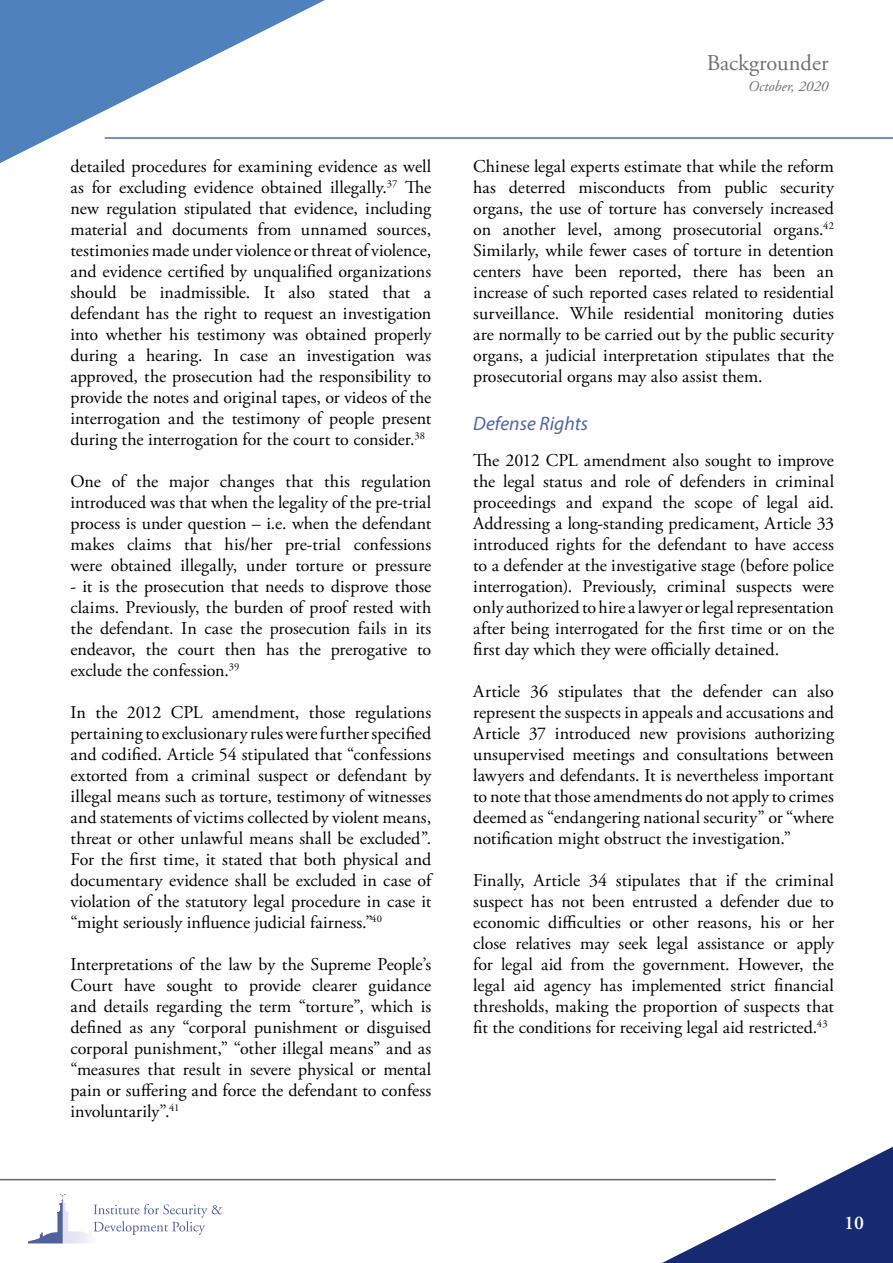
<style>
.page{position:relative;width:893px;height:1263px;background:#fff}
.page>*{position:absolute;margin:0;border:0;box-sizing:border-box;transform-origin:0 0}
.t1{font:22.5px "Adobe Garamond Pro";color:#707172}
.t2{font:italic 19.5px "Myriad Pro";color:#5065a6}
.t3{font:600 19.5px "Adobe Garamond Pro";color:#fff}
.t4{font:18px/21px "Adobe Garamond Pro";letter-spacing:-.005em;color:#000;text-align:justify}
.t5{font:italic 15px "Adobe Garamond Pro";color:#707172}
</style>
<div class="page">
<hr style="left:105px;top:137px;width:788px;height:2px;background:#5066a7">
<svg style="left:0;top:0;width:350px;height:163px"></svg>
<svg style="left:637px;top:1146px;width:256px;height:117px"></svg>
<hr style="left:0;top:1179px;width:776px;height:1px;background:#5066a7">
<svg style="left:28px;top:1194px;width:38px;height:49px"></svg>
<svg style="left:94px;top:1204px;width:128px;height:31px"></svg>
<p class="t4" style="left:70px;top:156px;width:362px">detailed procedures for examining evidence as well as for excluding evidence obtained illegally.<sup>37</sup> The new regulation stipulated that evidence, including material and documents from unnamed sources, testimonies made under violence or threat of violence, and evidence certified by unqualified organizations should be inadmissible. It also stated that a defendant has the right to request an investigation into whether his testimony was obtained properly during a hearing. In case an investigation was approved, the prosecution had the responsibility to provide the notes and original tapes, or videos of the interrogation and the testimony of people present during the interrogation for the court to consider.<sup>38</sup></p>
<p class="t4" style="left:71px;top:471px;width:362px">One of the major changes that this regulation introduced was that when the legality of the pre-trial process is under question – i.e. when the defendant makes claims that his/her pre-trial confessions were obtained illegally, under torture or pressure</p>
<p class="t4" style="left:71px;top:577px;width:362px">- it is the prosecution that needs to disprove those claims. Previously, the burden of proof rested with the defendant. In case the prosecution fails in its endeavor, the court then has the prerogative to exclude the confession.<sup>39</sup></p>
<p class="t4" style="left:70px;top:702px;width:364px">In the 2012 CPL amendment, those regulations pertaining to exclusionary rules were further specified and codified. Article 54 stipulated that “confessions extorted from a criminal suspect or defendant by illegal means such as torture, testimony of witnesses and statements of victims collected by violent means, threat or other unlawful means shall be excluded”.<br>For the first time, it stated that both physical and documentary evidence shall be excluded in case of violation of the statutory legal procedure in case it “might seriously influence judicial fairness.”<sup>40</sup></p>
<p class="t4" style="left:70px;top:954px;width:362px">Interpretations of the law by the Supreme People’s Court have sought to provide clearer guidance and details regarding the term “torture”, which is defined as any “corporal punishment or disguised corporal punishment,” “other illegal means” and as “measures that result in severe physical or mental pain or suffering and force the defendant to confess involuntarily”.<sup>41</sup></p>
<p class="t1" style="left:707px;top:50px;width:123px">Backgrounder</p>
<p class="t5" style="left:748px;top:78px;width:82px">October, 2020</p>
<p class="t4" style="left:473px;top:156px;width:362px">Chinese legal experts estimate that while the reform has deterred misconducts from public security organs, the use of torture has conversely increased on another level, among prosecutorial organs.<sup>42<br></sup>Similarly, while fewer cases of torture in detention centers have been reported, there has been an increase of such reported cases related to residential surveillance. While residential monitoring duties are normally to be carried out by the public security organs, a judicial interpretation stipulates that the prosecutorial organs may also assist them.</p>
<p class="t2" style="left:473px;top:411px;width:116px">Defense Rights</p>
<p class="t4" style="left:473px;top:450px;width:362px">The 2012 CPL amendment also sought to improve the legal status and role of defenders in criminal proceedings and expand the scope of legal aid.<br>Addressing a long-standing predicament, Article 33 introduced rights for the defendant to have access to a defender at the investigative stage (before police interrogation). Previously, criminal suspects were only authorized to hire a lawyer or legal representation after being interrogated for the first time or on the first day which they were officially detained.</p>
<p class="t4" style="left:473px;top:682px;width:362px">Article 36 stipulates that the defender can also represent the suspects in appeals and accusations and Article 37 introduced new provisions authorizing unsupervised meetings and consultations between lawyers and defendants. It is nevertheless important to note that those amendments do not apply to crimes deemed as “endangering national security” or “where notification might obstruct the investigation.”</p>
<p class="t4" style="left:473px;top:871px;width:362px">Finally, Article 34 stipulates that if the criminal suspect has not been entrusted a defender due to economic difficulties or other reasons, his or her close relatives may seek legal assistance or apply for legal aid from the government. However, the legal aid agency has implemented strict financial thresholds, making the proportion of suspects that fit the conditions for receiving legal aid restricted.<sup>43</sup></p>
<p class="t3" style="left:844px;top:1211px;width:21px">10</p>
</div>
